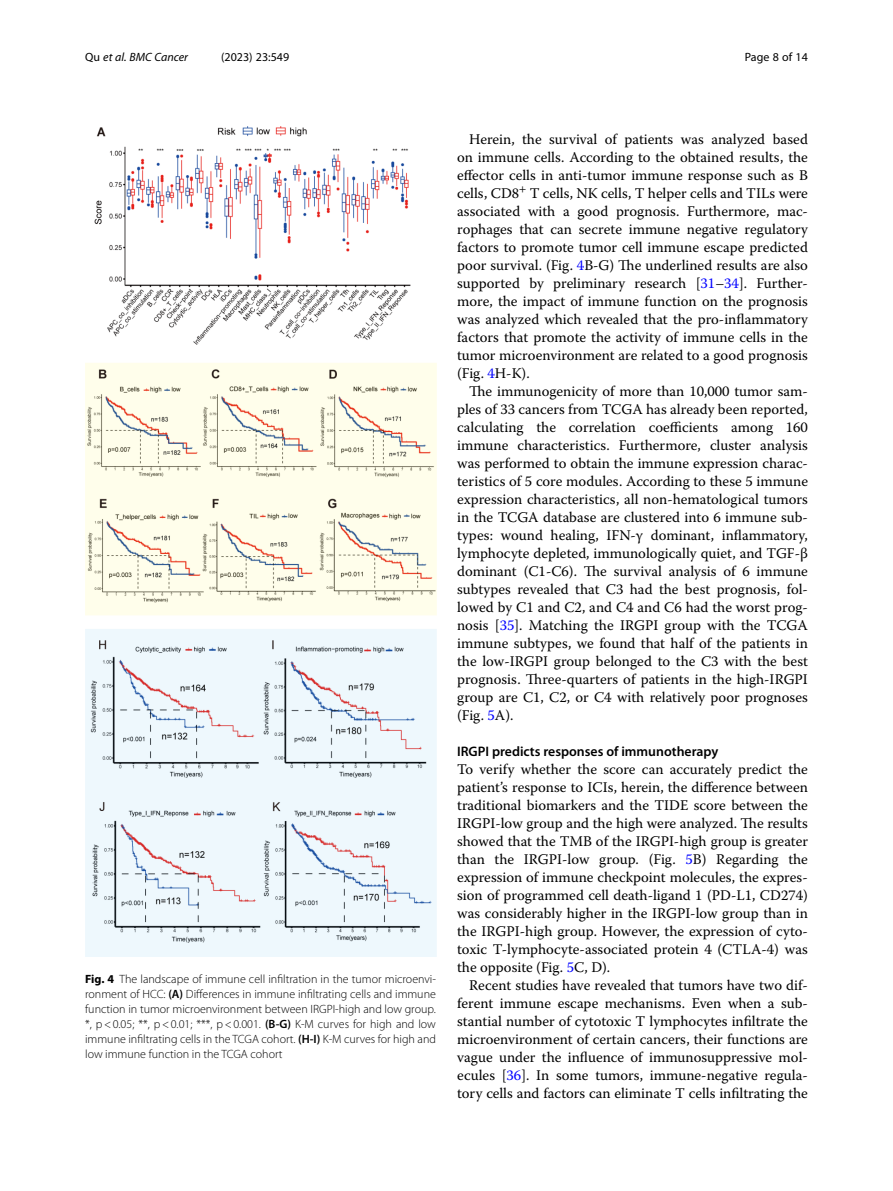
<style>
.page{position:relative;width:893px;height:1191px;background:#fff}
.page>*{position:absolute;margin:0;border:0;box-sizing:border-box;transform-origin:0 0}
.Body_Text_Indent{font:14.7px/18px "Warnock Pro";color:#000;text-align:justify}
.Body_Text{font:14.7px/18px "Warnock Pro";color:#000;text-align:justify}
.Head_2{font:600 13.8px "Myriad Pro";color:#000}
.Figure_Caption{font:300 12px/15px "Myriad Pro";color:#000;text-align:justify}
.t1{font:12px "Myriad Pro";color:#000}
.t2{font:italic 12px "Myriad Pro";color:#000}
.s1{font-style:normal}
.s2{font-weight:700}
.s3{font-weight:600}
.s4{color:#00f}
</style>
<div class="page">
<img style="left:85px;top:126px;width:351px;height:830px">
<p class="t2" style="left:85px;top:50px;width:104px"><span class="s1">Qu</span> et al. BMC Cancer</p>
<p class="t1" style="left:221px;top:50px;width:70px">(2023) 23:549</p>
<p class="t1" style="left:745px;top:50px;width:65px">Page 8 of 14</p>
<p class="Figure_Caption" style="left:85px;top:972px;width:352px"><span class="s2">Fig. 4</span> The landscape of immune cell infiltration in the tumor microenvi&shy;ronment of HCC: <span class="s3">(A)</span> Differences in immune infiltrating cells and immune function in tumor microenvironment between IRGPI-high and low group. *, p&lt;0.05; **, p&lt;0.01; ***, p&lt;0.001. <span class="s3">(B-G)</span> K-M curves for high and low immune infiltrating cells in the TCGA cohort. <span class="s3">(H-I)</span> K-M curves for high and low immune function in the TCGA cohort</p>
<p class="Body_Text_Indent" style="left:457px;top:130px;width:352px;text-indent:12px">Herein, the survival of patients was analyzed based on immune cells. According to the obtained results, the effector cells in anti-tumor immune response such as B cells, CD8<sup>+</sup> T cells, NK cells, T helper cells and TILs were associated with a good prognosis. Furthermore, mac&shy;rophages that can secrete immune negative regulatory factors to promote tumor cell immune escape predicted poor survival. (Fig. <span class="s4">4</span>B-G) The underlined results are also supported by preliminary research [<span class="s4">31</span>–<span class="s4">34</span>]. Further&shy;more, the impact of immune function on the prognosis was analyzed which revealed that the pro-inflammatory factors that promote the activity of immune cells in the tumor microenvironment are related to a good prognosis (Fig. <span class="s4">4</span>H-K).</p>
<p class="Body_Text_Indent" style="left:457px;top:382px;width:352px;text-indent:12px">The immunogenicity of more than 10,000 tumor sam&shy;ples of 33 cancers from TCGA has already been reported, calculating the correlation coefficients among 160 immune characteristics. Furthermore, cluster analysis was performed to obtain the immune expression charac&shy;teristics of 5 core modules. According to these 5 immune expression characteristics, all non-hematological tumors in the TCGA database are clustered into 6 immune sub&shy;types: wound healing, IFN-γ dominant, inflammatory, lymphocyte depleted, immunologically quiet, and TGF-β dominant (C1-C6). The survival analysis of 6 immune subtypes revealed that C3 had the best prognosis, fol&shy;lowed by C1 and C2, and C4 and C6 had the worst prog&shy;nosis [<span class="s4">35</span>]. Matching the IRGPI group with the TCGA immune subtypes, we found that half of the patients in the low-IRGPI group belonged to the C3 with the best prognosis. Three-quarters of patients in the high-IRGPI group are C1, C2, or C4 with relatively poor prognoses (Fig. <span class="s4">5</span>A).</p>
<p class="Head_2" style="left:457px;top:743px;width:263px">IRGPI predicts responses of immunotherapy</p>
<p class="Body_Text" style="left:457px;top:760px;width:352px">To verify whether the score can accurately predict the patient’s response to ICIs, herein, the difference between traditional biomarkers and the TIDE score between the IRGPI-low group and the high were analyzed. The results showed that the TMB of the IRGPI-high group is greater than the IRGPI-low group. (Fig. <span class="s4">5</span>B) Regarding the expression of immune checkpoint molecules, the expres&shy;sion of programmed cell death-ligand 1 (PD-L1, CD274) was considerably higher in the IRGPI-low group than in the IRGPI-high group. However, the expression of cyto&shy;toxic T-lymphocyte-associated protein 4 (CTLA-4) was the opposite (Fig. <span class="s4">5</span>C, D).</p>
<p class="Body_Text_Indent" style="left:457px;top:976px;width:352px;text-indent:12px">Recent studies have revealed that tumors have two dif&shy;ferent immune escape mechanisms. Even when a sub&shy;stantial number of cytotoxic T lymphocytes infiltrate the microenvironment of certain cancers, their functions are vague under the influence of immunosuppressive mol&shy;ecules [<span class="s4">36</span>]. In some tumors, immune-negative regula&shy;tory cells and factors can eliminate T cells infiltrating the</p>
</div>
